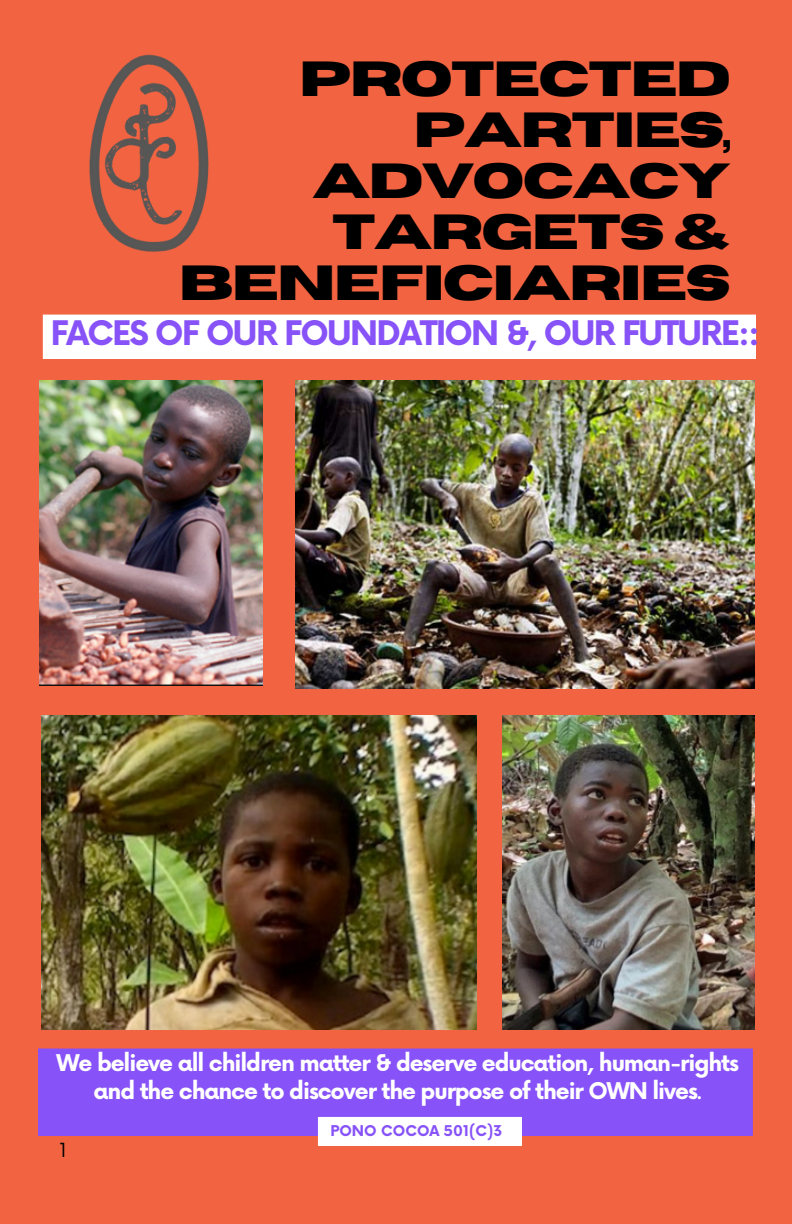
<style>
.page{position:relative;width:792px;height:1224px;background:#f26441}
.page>*{position:absolute;margin:0;border:0;box-sizing:border-box;transform-origin:0 0}
.t1{font:700 49px/51px "Horizon";letter-spacing:-.035em;color:#000;text-align:right}
.t2{font:700 33px "Now";letter-spacing:-.055em;color:#8752f8}
.t3{font:700 22.4px/28.4px "Now";letter-spacing:-.05em;color:#fff;text-align:center}
.t4{font:19px "Now";color:#000}
.t5{font:700 14.4px "Now";color:#8752f8}
.s1{font-weight:400}
</style>
<div class="page">
<div style="left:38px;top:1049px;width:715px;height:86px;background:#8752f8"></div>
<div style="left:318px;top:1117px;width:203px;height:28px;background:#fff"></div>
<img style="left:295px;top:381px;width:459px;height:307px">
<img style="left:502px;top:716px;width:252px;height:313px">
<img style="left:39px;top:381px;width:224px;height:304px">
<img style="left:42px;top:716px;width:435px;height:313px">
<img style="left:89px;top:54px;width:120px;height:198px">
<div style="left:43px;top:315px;width:713px;height:43px;background:#fff"></div>
<p class="t1" style="left:179px;top:55px;width:554px">PROTECTED<br>PARTIES,<br>ADVOCACY<br>TARGETS &amp;<br>BENEFICIARIES</p>
<p class="t2" style="left:50px;top:316px;width:711px">FACES OF OUR FOUNDATION &amp;, OUR FUTURE::</p>
<p class="t3" style="left:57px;top:1050px;width:684px">We believe all children matter &amp; deserve education, human-rights and the chance to discover the purpose of their OWN lives<span class="s1">.</span></p>
<p class="t4" style="left:59px;top:1139px;width:9px">1</p>
<p class="t5" style="left:330px;top:1124px;width:173px">PONO COCOA 501(C)3</p>
</div>
